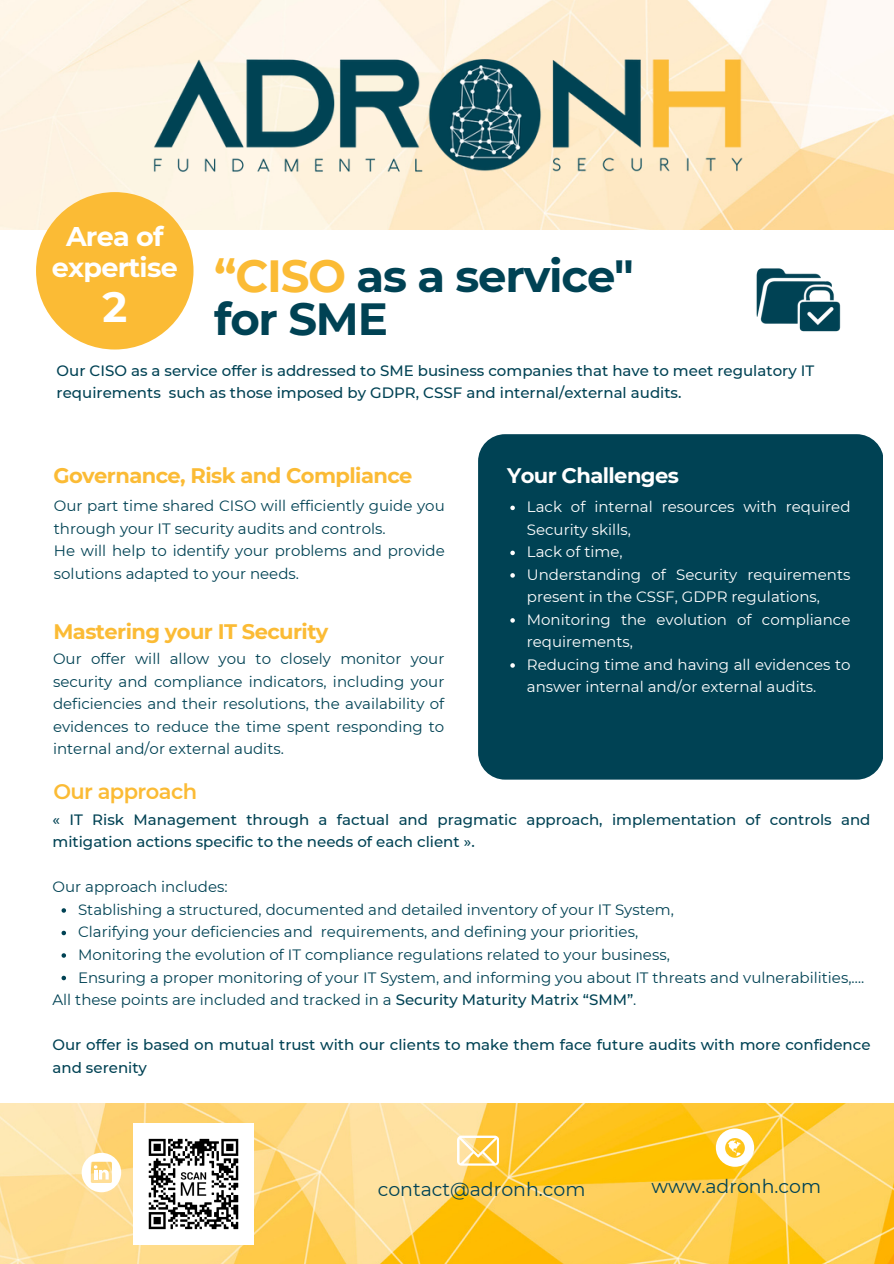
<style>
.page{position:relative;width:894px;height:1264px;background:#fff}
.page>*{position:absolute;margin:0;border:0;box-sizing:border-box;transform-origin:0 0}
.t1{font:700 45px/42.8px "Montserrat";letter-spacing:-.025em;color:#004254}
.t2{font:700 42px "Montserrat";color:#fff}
.t3{font:700 27px/30.3px "Montserrat";letter-spacing:-.025em;color:#fff;text-align:center}
.t4{font:700 21px "Montserrat";letter-spacing:-.025em;color:#fbbb35}
.t5{font:700 21px "Montserrat";letter-spacing:-.025em;color:#fff}
.t6{font:600 21px "Montserrat";letter-spacing:-.025em;color:#fbbb35}
.t7{font:18.9px "Montserrat";color:#004254}
.t8{font:15px/22.5px "Montserrat";color:#004254}
.t9{font:500 15px/22.5px "Montserrat";color:#004254}
.t10{font:15px/22.5px "Montserrat";color:#fff}
.s1{color:#fbbb35}
.s2{font-weight:500}
</style>
<div class="page">
<img style="left:0;top:0;width:893px;height:1263px">
<div style="left:0;top:230px;width:893px;height:872px;background:#fff"></div>
<svg style="left:715px;top:1128px;width:39px;height:38px"></svg>
<img style="left:756px;top:268px;width:85px;height:64px">
<div style="left:36px;top:192px;width:157px;height:157px;background:#fbbb35;border-radius:50%"></div>
<svg style="left:457px;top:1135px;width:41px;height:30px"></svg>
<div style="left:478px;top:434px;width:404px;height:345px;background:#004254;border-radius:27px"></div>
<svg style="left:510px;top:505px;width:4px;height:5px"></svg>
<svg style="left:510px;top:550px;width:4px;height:5px"></svg>
<svg style="left:510px;top:573px;width:4px;height:4px"></svg>
<svg style="left:510px;top:618px;width:4px;height:4px"></svg>
<svg style="left:510px;top:663px;width:4px;height:4px"></svg>
<svg style="left:61px;top:908px;width:5px;height:4px"></svg>
<svg style="left:61px;top:930px;width:5px;height:5px"></svg>
<svg style="left:61px;top:953px;width:5px;height:4px"></svg>
<svg style="left:61px;top:975px;width:5px;height:5px"></svg>
<img style="left:146px;top:49px;width:602px;height:140px">
<img style="left:133px;top:1123px;width:120px;height:120px">
<svg style="left:82px;top:1152px;width:39px;height:40px"></svg>
<p class="t3" style="left:52px;top:221px;width:127px">Area of expertise</p>
<p class="t2" style="left:102px;top:281px;width:26px">2</p>
<h3 class="t1" style="left:214px;top:254px;width:421px"><span class="s1">“CISO</span> as a service" for SME</h3>
<h1 class="t9" style="left:57px;top:359px;width:758px">Our CISO as a service offer is addressed to SME business companies that have to meet regulatory IT requirements such as those imposed by GDPR, CSSF and internal/external audits.</h1>
<h3 class="t4" style="left:53px;top:462px;width:360px">Governance, Risk and Compliance</h3>
<p class="t8" style="left:54px;top:494px;width:392px">Our part time shared CISO will efficiently guide you through your IT security audits and controls.</p>
<h5 class="t8" style="left:54px;top:539px;width:392px">He will help to identify your problems and provide solutions adapted to your needs.</h5>
<p class="t4" style="left:53px;top:618px;width:276px">Mastering your IT Security</p>
<p class="t8" style="left:53px;top:647px;width:393px;text-align:justify">Our offer will allow you to closely monitor your security and compliance indicators, including your deficiencies and their resolutions, the availability of evidences to reduce the time spent responding to internal and/or external audits.</p>
<h3 class="t5" style="left:507px;top:462px;width:173px">Your Challenges</h3>
<p class="t10" style="left:526px;top:495px;width:325px">Lack of internal resources with required<br>Security skills,</p>
<p class="t10" style="left:526px;top:540px;width:97px">Lack of time,</p>
<p class="t10" style="left:526px;top:563px;width:325px">Understanding of Security requirements present in the CSSF, GDPR regulations,</p>
<p class="t10" style="left:526px;top:608px;width:325px">Monitoring the evolution of compliance requirements,</p>
<p class="t10" style="left:526px;top:653px;width:325px">Reducing time and having all evidences to answer internal and/or external audits.</p>
<p class="t6" style="left:53px;top:778px;width:145px">Our approach</p>
<h3 class="t9" style="left:52px;top:808px;width:819px">« IT Risk Management through a factual and pragmatic approach, implementation of controls and mitigation actions specific to the needs of each client ».</h3>
<h5 class="t8" style="left:52px;top:875px;width:177px">Our approach includes:</h5>
<p class="t8" style="left:78px;top:898px;width:597px">Stablishing a structured, documented and detailed inventory of your IT System,</p>
<p class="t8" style="left:78px;top:920px;width:561px">Clarifying your deficiencies and requirements, and defining your priorities,</p>
<p class="t8" style="left:78px;top:943px;width:593px">Monitoring the evolution of IT compliance regulations related to your business,</p>
<p class="t8" style="left:78px;top:965px;width:787px">Ensuring a proper monitoring of your IT System, and informing you about IT threats and vulnerabilities,….</p>
<p class="t8" style="left:52px;top:988px;width:585px">All these points are included and tracked in a <span class="s2">Security Maturity Matrix “SMM”</span>.</p>
<p class="t9" style="left:52px;top:1033px;width:819px">Our offer is based on mutual trust with our clients to make them face future audits with more confidence and serenity</p>
<p class="t7" style="left:378px;top:1177px;width:209px">contact@adronh.com</p>
<h2 class="t7" style="left:651px;top:1174px;width:171px">www.adronh.com</h2>
</div>
